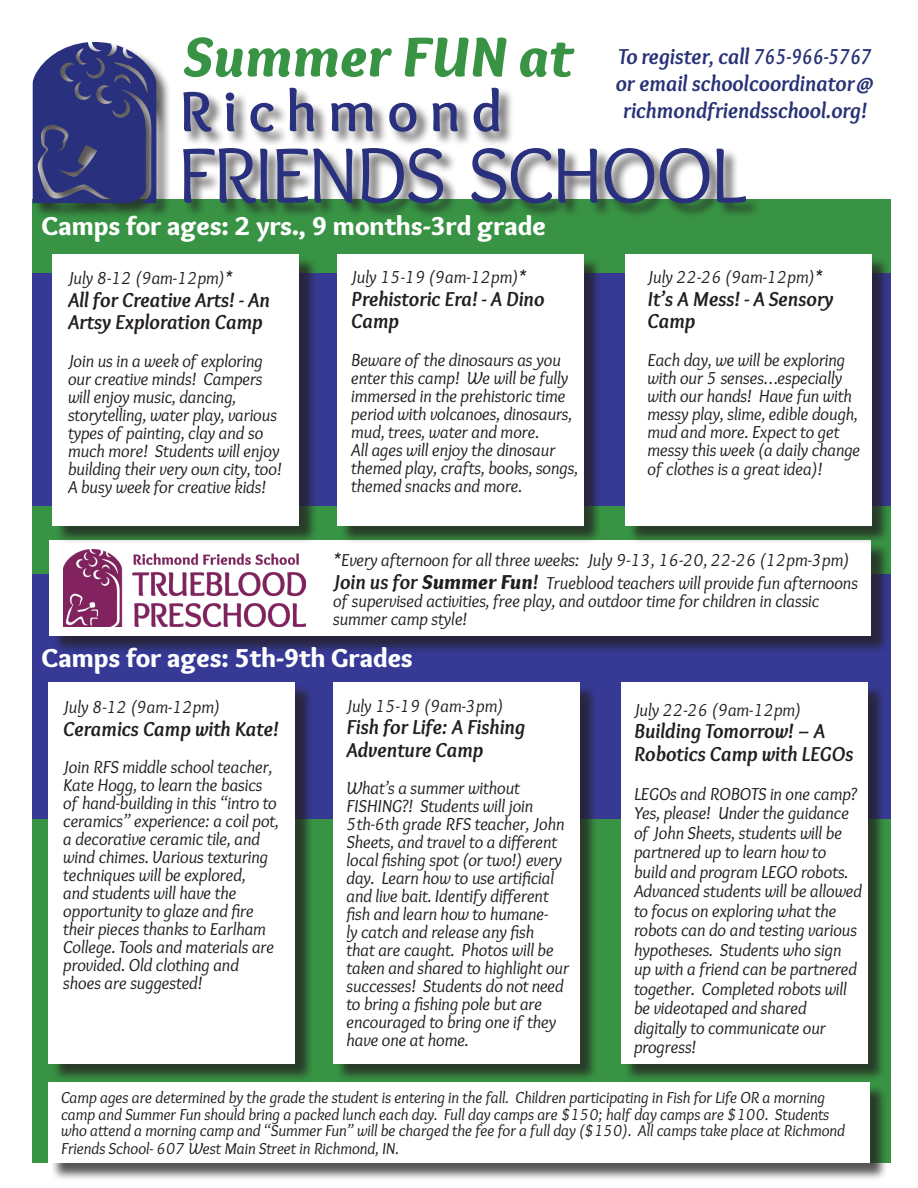
<style>
.page{position:relative;width:918px;height:1188px;background:#fff}
.page>*{position:absolute;margin:0;border:0;box-sizing:border-box;transform-origin:0 0}
.t1{font:italic 900 58.5px "Overlock";color:#389444}
.t2{font:900 27px "Overlock";color:#fff}
.t3{font:italic 700 22.5px/27px "Overlock";color:#283276;text-align:center}
.t4{font:italic 700 21px/22.5px "Overlock";color:#231f20}
.t5{font:italic 18px/18px "Overlock";color:#231f20}
.t6{font:italic 16.5px/16.5px "Overlock";color:#231f20}
.s1{font-weight:700;font-size:21px}
.s2{font-weight:900;font-size:21px}
</style>
<div class="page">
<div style="left:33px;top:819px;width:858px;height:344px;background:#389444"></div>
<div style="left:33px;top:573px;width:858px;height:246px;background:#363a95"></div>
<div style="left:33px;top:506px;width:858px;height:68px;background:#389444"></div>
<div style="left:33px;top:199px;width:858px;height:83px;background:#389444"></div>
<div style="left:33px;top:274px;width:858px;height:232px;background:#363a95"></div>
<div style="left:52px;top:542px;width:838px;height:112px;background:#231f20;opacity:.75"></div>
<div style="left:50px;top:540px;width:821px;height:95px;background:#fff"></div>
<div style="left:335px;top:684px;width:263px;height:398px;background:#231f20;opacity:.75"></div>
<div style="left:333px;top:682px;width:247px;height:381px;background:#fff"></div>
<div style="left:623px;top:684px;width:263px;height:398px;background:#231f20;opacity:.75"></div>
<div style="left:621px;top:682px;width:246px;height:381px;background:#fff"></div>
<div style="left:51px;top:684px;width:263px;height:398px;background:#231f20;opacity:.75"></div>
<div style="left:48px;top:682px;width:247px;height:381px;background:#fff"></div>
<div style="left:32px;top:42px;width:729px;height:177px;background:#231f20;opacity:.75"></div>
<svg style="left:33px;top:42px;width:123px;height:161px;background:#414684"></svg>
<svg style="left:183px;top:92px;width:28px;height:40px"></svg>
<svg style="left:226px;top:92px;width:9px;height:39px"></svg>
<svg style="left:250px;top:103px;width:23px;height:29px"></svg>
<svg style="left:290px;top:88px;width:24px;height:43px"></svg>
<svg style="left:331px;top:103px;width:43px;height:28px"></svg>
<svg style="left:389px;top:103px;width:27px;height:29px"></svg>
<svg style="left:432px;top:103px;width:26px;height:28px"></svg>
<svg style="left:474px;top:88px;width:25px;height:44px"></svg>
<svg style="left:183px;top:148px;width:85px;height:55px;background:#868ca5"></svg>
<svg style="left:276px;top:149px;width:76px;height:54px"></svg>
<svg style="left:362px;top:148px;width:81px;height:55px"></svg>
<svg style="left:471px;top:148px;width:81px;height:55px"></svg>
<svg style="left:558px;top:149px;width:40px;height:54px"></svg>
<svg style="left:605px;top:148px;width:49px;height:55px"></svg>
<svg style="left:660px;top:148px;width:50px;height:55px"></svg>
<svg style="left:717px;top:149px;width:29px;height:54px"></svg>
<div style="left:340px;top:257px;width:263px;height:288px;background:#231f20;opacity:.75"></div>
<div style="left:337px;top:254px;width:247px;height:272px;background:#fff"></div>
<div style="left:627px;top:257px;width:263px;height:287px;background:#231f20;opacity:.75"></div>
<div style="left:625px;top:254px;width:246px;height:272px;background:#fff"></div>
<div style="left:55px;top:256px;width:263px;height:289px;background:#231f20;opacity:.75"></div>
<div style="left:52px;top:254px;width:247px;height:272px;background:#fff"></div>
<div style="left:51px;top:1084px;width:837px;height:98px;background:#231f20;opacity:.75"></div>
<div style="left:48px;top:1082px;width:822px;height:81px;background:#fff"></div>
<img style="left:63px;top:550px;width:243px;height:76px">
<p class="t1" style="left:183px;top:20px;width:391px">Summer FUN at</p>
<p class="t3" style="left:618px;top:43px;width:255px">To register, call 765-966-5767</p>
<p class="t3" style="left:616px;top:70px;width:260px">or email schoolcoordinator@ richmondfriendsschool.org!</p>
<p class="t2" style="left:41px;top:209px;width:506px">Camps for ages: 2 yrs., 9 months-3rd grade</p>
<p class="t5" style="left:68px;top:269px;width:166px">July 8-12 (9am-12pm)*</p>
<p class="t4" style="left:68px;top:288px;width:203px">All for Creative Arts! - An<br>Artsy Exploration Camp</p>
<p class="t5" style="left:68px;top:352px;width:196px">Join us in a week of exploring</p>
<p class="t5" style="left:68px;top:370px;width:196px">our creative minds! Campers</p>
<p class="t5" style="left:68px;top:388px;width:170px">will enjoy music, dancing,</p>
<p class="t5" style="left:68px;top:406px;width:215px">storytelling, water play, various types of painting, clay and so much more! Students will enjoy building their very own city, too!<br>A busy week for creative kids!</p>
<p class="t5" style="left:351px;top:268px;width:177px">July 15-19 (9am-12pm)*</p>
<p class="t4" style="left:351px;top:287px;width:195px">Prehistoric Era! - A Dino<br>Camp</p>
<p class="t5" style="left:351px;top:351px;width:228px">Beware of the dinosaurs as you enter this camp! We will be fully immersed in the prehistoric time period with volcanoes, dinosaurs, mud, trees, water and more.<br>All ages will enjoy the dinosaur themed play, crafts, books, songs, themed snacks and more.</p>
<p class="t5" style="left:648px;top:268px;width:177px">July 22-26 (9am-12pm)*</p>
<p class="t4" style="left:648px;top:287px;width:188px">It’s A Mess! - A Sensory<br>Camp</p>
<p class="t5" style="left:648px;top:351px;width:214px">Each day, we will be exploring with our 5 senses…especially with our hands! Have fun with messy play, slime, edible dough, mud and more. Expect to get messy this week (a daily change of clothes is a great idea)!</p>
<p class="t5" style="left:333px;top:549px;width:526px;line-height:22.5px">*Every afternoon for all three weeks: July 9-13, 16-20, 22-26 (12pm-3pm)<br><span class="s1">Join us for</span> <span class="s2">Summer Fun</span><span class="s1">!</span> Trueblood teachers will provide fun afternoons</p>
<p class="t5" style="left:333px;top:592px;width:488px">of supervised activities, free play, and outdoor time for children in classic summer camp style!</p>
<p class="t2" style="left:41px;top:641px;width:373px">Camps for ages: 5th-9th Grades</p>
<p class="t5" style="left:63px;top:699px;width:158px">July 8-12 (9am-12pm)</p>
<p class="t4" style="left:63px;top:718px;width:217px">Ceramics Camp with Kate!</p>
<p class="t5" style="left:63px;top:759px;width:217px">Join RFS middle school teacher,<br>Kate Hogg, to learn the basics of hand-building in this “intro to ceramics” experience: a coil pot, a decorative ceramic tile, and wind chimes. Various texturing techniques will be explored,</p>
<p class="t5" style="left:63px;top:885px;width:175px">and students will have the</p>
<p class="t5" style="left:63px;top:903px;width:192px">opportunity to glaze and fire</p>
<p class="t5" style="left:63px;top:921px;width:212px">their pieces thanks to Earlham<br>College. Tools and materials are provided. Old clothing and</p>
<p class="t5" style="left:63px;top:975px;width:141px">shoes are suggested!</p>
<p class="t5" style="left:346px;top:697px;width:158px">July 15-19 (9am-3pm)</p>
<p class="t4" style="left:346px;top:716px;width:180px">Fish for Life: A Fishing<br>Adventure Camp</p>
<p class="t5" style="left:346px;top:779px;width:175px">What’s a summer without</p>
<p class="t5" style="left:346px;top:797px;width:224px">FISHING?! Students will join<br>5th-6th grade RFS teacher, John<br>Sheets, and travel to a different local fishing spot (or two!) every day. Learn how to use artificial and live bait. Identify different fish and learn how to humane-<br>ly catch and release any fish<br>that are caught. Photos will be taken and shared to highlight our successes! Students do not need to bring a fishing pole but are encouraged to bring one if they have one at home.</p>
<p class="t5" style="left:634px;top:701px;width:169px">July 22-26 (9am-12pm)</p>
<p class="t4" style="left:634px;top:720px;width:221px">Building Tomorrow! – A<br>Robotics Camp with LEGOs</p>
<p class="t5" style="left:634px;top:784px;width:230px;line-height:19.5px">LEGOs and ROBOTS in one camp?<br>Yes, please! Under the guidance of John Sheets, students will be partnered up to learn how to build and program LEGO robots.<br>Advanced students will be allowed to focus on exploring what the robots can do and testing various hypotheses. Students who sign</p>
<p class="t5" style="left:634px;top:960px;width:225px;line-height:19.5px">up with a friend can be partnered together. Completed robots will be videotaped and shared</p>
<p class="t5" style="left:634px;top:1018px;width:193px;line-height:19.5px">digitally to communicate our progress!</p>
<p class="t6" style="left:61px;top:1090px;width:786px">Camp ages are determined by the grade the student is entering in the fall. Children participating in Fish for Life OR a morning camp and Summer Fun should bring a packed lunch each day. Full day camps are $150; half day camps are $100. Students who attend a morning camp and “Summer Fun” will be charged the fee for a full day ($150). All camps take place at Richmond</p>
<p class="t6" style="left:61px;top:1141px;width:339px">Friends School- 607 West Main Street in Richmond, IN.</p>
</div>
